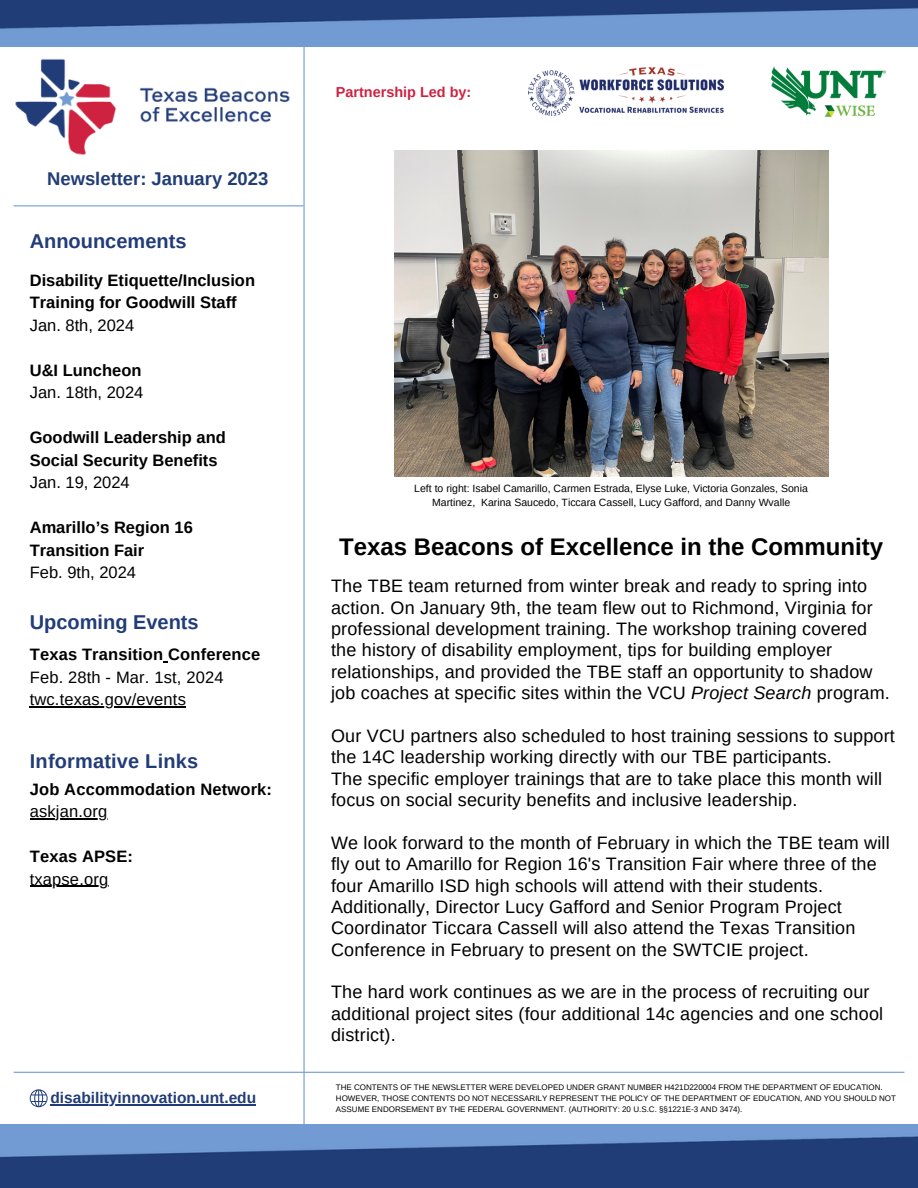
<style>
.page{position:relative;width:918px;height:1188px;background:#fff}
.page>*{position:absolute;margin:0;border:0;box-sizing:border-box;transform-origin:0 0}
.t1{font:700 24px "Arimo";color:#000}
.t2{font:700 19.95px "Arimo";color:#213c78}
.t3{font:700 18.45px "Arimo";color:#203d76}
.t4{font:18px/21.3px "Arimo";letter-spacing:.01em;color:#000}
.t5{font:700 16.5px/22.5px "Arimo";color:#000}
.t6{font:16.5px/22.5px "Arimo";letter-spacing:.01em;color:#000}
.t7{font:700 15.45px "Arimo";color:#213c78}
.t8{font:700 14.4px "Arimo";color:#ce213f}
.t9{font:10.5px/14px "Arimo";color:#000;text-align:center}
.t10{font:7.95px/10.6px "Arimo";color:#000}
.s1{font-weight:400}
.s2{font-weight:700}
.s3{font-style:italic}
</style>
<div class="page">
<img style="left:0;top:46px;width:330px;height:161px">
<hr style="left:303px;top:0;width:2px;height:1188px;background:#709bd1">
<hr style="left:14px;top:1072px;width:890px;height:1px;background:#709bd1">
<img style="left:0;top:1125px;width:918px;height:63px">
<img style="left:0;top:0;width:918px;height:46px">
<hr style="left:14px;top:205px;width:289px;height:1px;background:#709bd1">
<img style="left:528px;top:68px;width:196px;height:47px">
<img style="left:765px;top:29px;width:126px;height:122px">
<svg style="left:30px;top:1089px;width:18px;height:18px"></svg>
<img style="left:394px;top:151px;width:435px;height:325px">
<hr style="left:30px;top:706px;width:156px;height:2px;background:#000">
<hr style="left:50px;top:1105px;width:206px;height:1px;background:#213c78">
<hr style="left:30px;top:818px;width:77px;height:1px;background:#000">
<hr style="left:30px;top:886px;width:78px;height:1px;background:#000">
<h3 class="t3" style="left:47px;top:168px;width:223px">Newsletter: January 2023</h3>
<h4 class="t2" style="left:30px;top:230px;width:158px">Announcements</h4>
<h3 class="t5" style="left:30px;top:269px;width:227px">Disability Etiquette/Inclusion<br>Training for Goodwill Staff<br><span class="s1">Jan. 8th, 2024</span></h3>
<p class="t6" style="left:30px;top:359px;width:115px"><span class="s2">U&amp;I Luncheon<br></span>Jan. 18th, 2024</p>
<h4 class="t5" style="left:30px;top:426px;width:198px">Goodwill Leadership and<br>Social Security Benefits<br><span class="s1">Jan. 19, 2024</span></h4>
<p class="t5" style="left:30px;top:516px;width:165px">Amarillo’s Region 16<br>Transition Fair<br><span class="s1">Feb. 9th, 2024</span></p>
<h2 class="t2" style="left:30px;top:611px;width:170px">Upcoming Events</h2>
<p class="t5" style="left:30px;top:643px;width:232px">Texas Transition Conference<br><span class="s1">Feb. 28th - Mar. 1st, 2024</span></p>
<h2 class="t6" style="left:30px;top:688px;width:158px">twc.texas.gov/events</h2>
<h3 class="t2" style="left:30px;top:750px;width:170px">Informative Links</h3>
<h1 class="t5" style="left:30px;top:778px;width:244px">Job Accommodation Network:</h1>
<h3 class="t6" style="left:30px;top:800px;width:79px">askjan.org</h3>
<h3 class="t5" style="left:30px;top:845px;width:105px">Texas APSE:</h3>
<h3 class="t6" style="left:30px;top:868px;width:80px">txapse.org</h3>
<h3 class="t7" style="left:50px;top:1089px;width:207px">disabilityinnovation.unt.edu</h3>
<h5 class="t8" style="left:336px;top:84px;width:137px">Partnership Led by:</h5>
<p class="t9" style="left:414px;top:481px;width:395px">Left to right: Isabel Camarillo, Carmen Estrada, Elyse Luke, Victoria Gonzales, Sonia<br>Martinez, Karina Saucedo, Ticcara Cassell, Lucy Gafford, and Danny Wvalle</p>
<h3 class="t1" style="left:339px;top:533px;width:546px">Texas Beacons of Excellence in the Community</h3>
<h3 class="t4" style="left:331px;top:575px;width:560px">The TBE team returned from winter break and ready to spring into action. On January 9th, the team flew out to Richmond, Virginia for professional development training. The workshop training covered the history of disability employment, tips for building employer relationships, and provided the TBE staff an opportunity to shadow job coaches at specific sites within the VCU <span class="s3">Project Search</span> program.</h3>
<h3 class="t4" style="left:331px;top:725px;width:565px">Our VCU partners also scheduled to host training sessions to support the 14C leadership working directly with our TBE participants.<br>The specific employer trainings that are to take place this month will focus on social security benefits and inclusive leadership.</h3>
<h2 class="t4" style="left:331px;top:832px;width:560px">We look forward to the month of February in which the TBE team will fly out to Amarillo for Region 16's Transition Fair where three of the four Amarillo ISD high schools will attend with their students.<br>Additionally, Director Lucy Gafford and Senior Program Project Coordinator Ticcara Cassell will also attend the Texas Transition Conference in February to present on the SWTCIE project.</h2>
<h3 class="t4" style="left:331px;top:982px;width:554px">The hard work continues as we are in the process of recruiting our additional project sites (four additional 14c agencies and one school district).</h3>
<h3 class="t10" style="left:336px;top:1082px;width:562px">THE CONTENTS OF THE NEWSLETTER WERE DEVELOPED UNDER GRANT NUMBER H421D220004 FROM THE DEPARTMENT OF EDUCATION.<br>HOWEVER, THOSE CONTENTS DO NOT NECESSARILY REPRESENT THE POLICY OF THE DEPARTMENT OF EDUCATION, AND YOU SHOULD NOT<br>ASSUME ENDORSEMENT BY THE FEDERAL GOVERNMENT. (AUTHORITY: 20 U.S.C. §§1221E-3 AND 3474).</h3>
</div>
